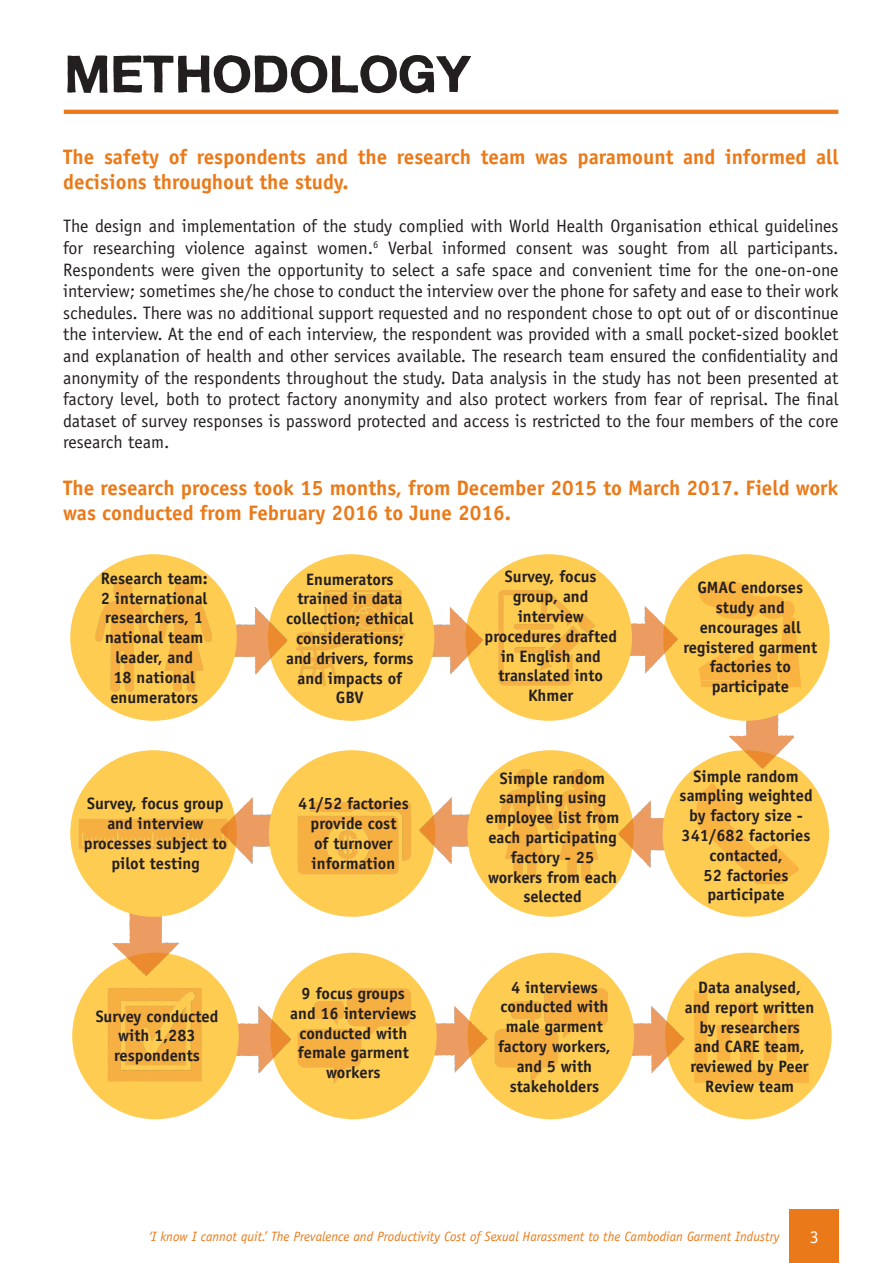
<style>
.page{position:relative;width:893px;height:1263px;background:#fff}
.page>*{position:absolute;margin:0;border:0;box-sizing:border-box;transform-origin:0 0}
.t1{font:700 51px "Sketchetik Fill";color:#241f1f}
.t2{font:700 21px/25.2px "Officina Sans Std";color:#ea7a19}
.t3{font:18px/21.6px "Officina Sans Std";color:#241f1f;text-align:justify}
.t4{font:18px "Officina Sans Std";color:#fff}
.t5{font:700 16.5px/19.8px "Officina Sans Std";color:#241f1f;text-align:center}
.t6{font:italic 13.5px "Officina Sans Std";color:#ea7a19}
</style>
<div class="page">
<div style="left:790px;top:1209px;width:49px;height:54px;background:#ea7a19"></div>
<svg style="left:64px;top:110px;width:774px;height:4px;background:#ea7c1c"></svg>
<div style="left:665px;top:953px;width:167px;height:166px;background:#ffcc52;border-radius:50%"></div>
<svg style="left:694px;top:991px;width:13px;height:11px"></svg>
<img style="left:694px;top:1002px;width:115px;height:81px">
<img style="left:614px;top:1003px;width:73px;height:89px">
<div style="left:468px;top:953px;width:166px;height:166px;background:#ffcc52;border-radius:50%"></div>
<img style="left:487px;top:972px;width:127px;height:127px">
<img style="left:418px;top:1005px;width:70px;height:92px">
<div style="left:270px;top:953px;width:167px;height:166px;background:#ffcc52;border-radius:50%"></div>
<img style="left:291px;top:973px;width:127px;height:127px">
<img style="left:223px;top:1005px;width:70px;height:93px">
<div style="left:72px;top:953px;width:167px;height:166px;background:#ffcc52;border-radius:50%"></div>
<img style="left:88px;top:969px;width:133px;height:132px">
<img style="left:89px;top:918px;width:93px;height:60px">
<img style="left:70px;top:750px;width:155px;height:168px">
<img style="left:214px;top:784px;width:71px;height:92px">
<div style="left:269px;top:750px;width:166px;height:167px;background:#ffcc52;border-radius:50%"></div>
<img style="left:291px;top:775px;width:127px;height:126px">
<img style="left:413px;top:784px;width:43px;height:92px">
<div style="left:467px;top:750px;width:167px;height:167px;background:#ffcc52;border-radius:50%"></div>
<img style="left:593px;top:762px;width:27px;height:131px">
<img style="left:456px;top:756px;width:137px;height:137px">
<img style="left:612px;top:787px;width:52px;height:93px">
<div style="left:662px;top:750px;width:167px;height:167px;background:#ffcc52;border-radius:50%"></div>
<svg style="left:696px;top:783px;width:103px;height:101px"></svg>
<img style="left:701px;top:708px;width:92px;height:61px">
<div style="left:663px;top:554px;width:167px;height:167px;background:#ffcc52;border-radius:50%"></div>
<svg style="left:699px;top:581px;width:102px;height:107px"></svg>
<img style="left:616px;top:594px;width:62px;height:93px">
<div style="left:465px;top:554px;width:167px;height:167px;background:#ffcc52;border-radius:50%"></div>
<img style="left:480px;top:570px;width:134px;height:135px">
<img style="left:418px;top:595px;width:68px;height:92px">
<div style="left:268px;top:554px;width:166px;height:167px;background:#ffcc52;border-radius:50%"></div>
<img style="left:289px;top:581px;width:123px;height:122px">
<img style="left:253px;top:595px;width:41px;height:92px">
<div style="left:70px;top:554px;width:167px;height:167px;background:#ffcc52;border-radius:50%"></div>
<img style="left:70px;top:568px;width:46px;height:136px">
<img style="left:116px;top:568px;width:137px;height:136px">
<h1 class="t1" style="left:63px;top:42px;width:409px">METHODOLOGY</h1>
<p class="t2" style="left:63px;top:144px;width:777px">The safety of respondents and the research team was paramount and informed all decisions throughout the study.</p>
<p class="t3" style="left:63px;top:216px;width:777px">The design and implementation of the study complied with World Health Organisation ethical guidelines for researching violence against women.<sup>6</sup> Verbal informed consent was sought from all participants.<br>Respondents were given the opportunity to select a safe space and convenient time for the one-on-one interview; sometimes she/he chose to conduct the interview over the phone for safety and ease to their work schedules. There was no additional support requested and no respondent chose to opt out of or discontinue the interview. At the end of each interview, the respondent was provided with a small pocket-sized booklet and explanation of health and other services available. The research team ensured the confidentiality and anonymity of the respondents throughout the study. Data analysis in the study has not been presented at factory level, both to protect factory anonymity and also protect workers from fear of reprisal. The final dataset of survey responses is password protected and access is restricted to the four members of the core research team.</p>
<p class="t2" style="left:63px;top:475px;width:777px">The research process took 15 months, from December 2015 to March 2017. Field work was conducted from February 2016 to June 2016.</p>
<p class="t5" style="left:101px;top:568px;width:108px">Research team:<br>2 international researchers, 1 national team leader, and<br>18 national enumerators</p>
<p class="t5" style="left:286px;top:569px;width:129px">Enumerators trained in data collection; ethical considerations; and drivers, forms and impacts of<br>GBV</p>
<p class="t5" style="left:84px;top:794px;width:145px">Survey, focus group and interview processes subject to pilot testing</p>
<p class="t5" style="left:298px;top:793px;width:112px">41/52 factories provide cost<br>of turnover information</p>
<p class="t5" style="left:96px;top:1006px;width:124px">Survey conducted with 1,283 respondents</p>
<p class="t5" style="left:290px;top:983px;width:128px">9 focus groups and 16 interviews conducted with female garment workers</p>
<p class="t5" style="left:485px;top:567px;width:134px">Survey, focus group, and interview procedures drafted in English and translated into<br>Khmer</p>
<p class="t5" style="left:683px;top:577px;width:135px">GMAC endorses study and encourages all registered garment factories to participate</p>
<p class="t5" style="left:486px;top:768px;width:135px">Simple random sampling using employee list from each participating factory - 25 workers from each selected</p>
<p class="t5" style="left:680px;top:766px;width:134px">Simple random sampling weighted by factory size -<br>341/682 factories contacted,<br>52 factories participate</p>
<p class="t5" style="left:498px;top:977px;width:114px">4 interviews conducted with male garment factory workers, and 5 with stakeholders</p>
<p class="t5" style="left:685px;top:977px;width:131px">Data analysed, and report written by researchers and CARE team, reviewed by Peer<br>Review team</p>
<p class="t6" style="left:149px;top:1228px;width:632px">‘I know I cannot quit.’ The Prevalence and Productivity Cost of Sexual Harassment to the Cambodian Garment Industry</p>
<p class="t4" style="left:810px;top:1226px;width:10px">3</p>
</div>
